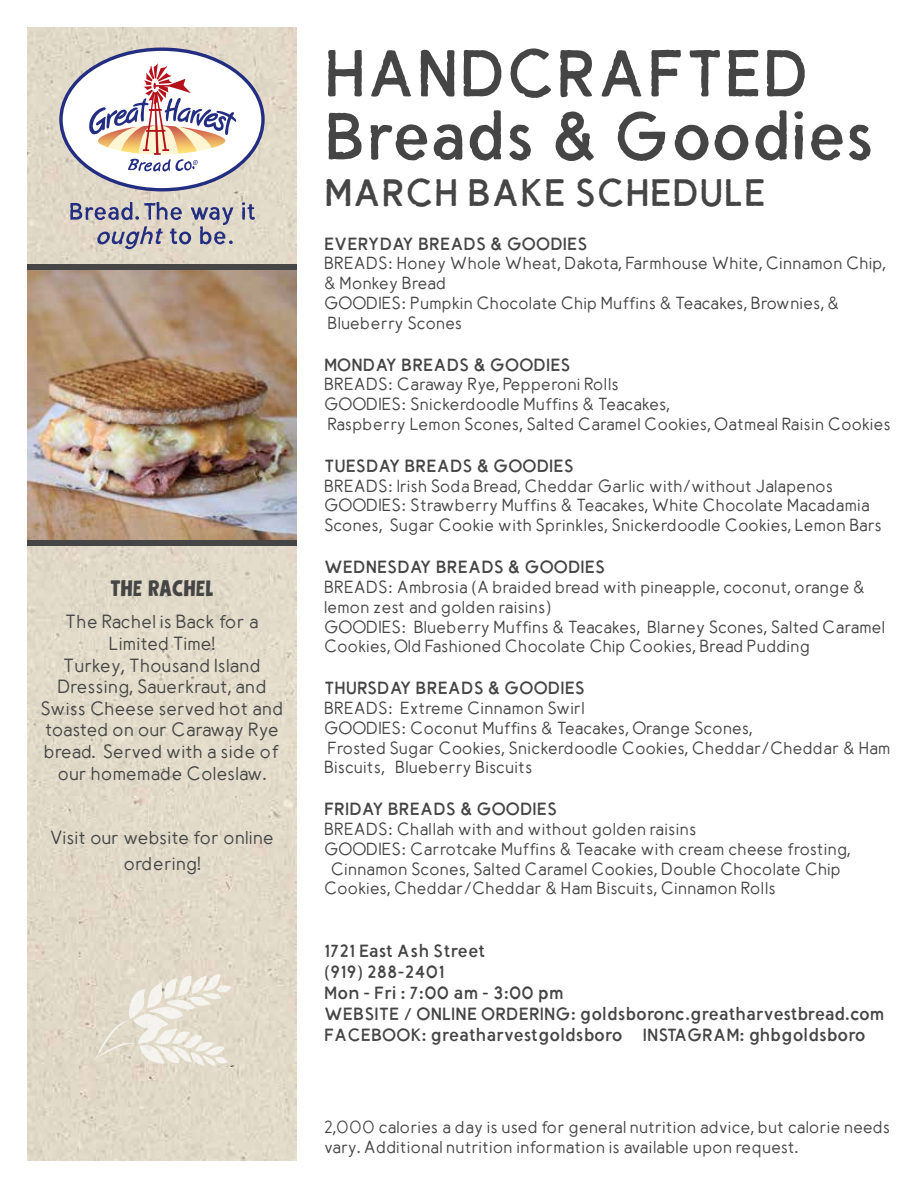
<style>
.page{position:relative;width:918px;height:1188px;background:#fff}
.page>*{position:absolute;margin:0;border:0;box-sizing:border-box;transform-origin:0 0}
.t1{font:67.5px/63px "GH Simple Rustic";letter-spacing:-.045em;color:#454545}
.t2{font:39px "GH Simple Rustic";color:#454545}
.t3{font:21px "GH Mod Display";color:#454545}
.t4{font:18px/21px "GH Simple Rustic";color:#454545}
.t5{font:600 18px/21.6px "GH Simple";color:#464647;text-align:center}
.t6{font:600 16.5px/19.8px "GH Simple";color:#454545}
.t7{font:600 16.5px/19.8px "GH Simple";color:#464647}
</style>
<div class="page">
<img style="left:27px;top:27px;width:270px;height:1134px">
<svg style="left:59px;top:48px;width:206px;height:143px"></svg>
<svg style="left:242px;top:202px;width:13px;height:18px"></svg>
<svg style="left:70px;top:202px;width:163px;height:47px;background:#b7b2b7"></svg>
<img style="left:27px;top:270px;width:270px;height:270px">
<div style="left:27px;top:265px;width:270px;height:5px;background:#454545"></div>
<div style="left:27px;top:540px;width:270px;height:5px;background:#454545"></div>
<svg style="left:92px;top:974px;width:140px;height:92px;background:#e6e0d2"></svg>
<p class="t3" style="left:110px;top:576px;width:105px">THE RACHEL</p>
<p class="t5" style="left:41px;top:612px;width:244px">The Rachel is Back for a<br>Limited Time!<br>Turkey, Thousand Island<br>Dressing, Sauerkraut, and<br>Swiss Cheese served hot and toasted on our Caraway Rye bread. Served with a side of our homemade Coleslaw.</p>
<p class="t5" style="left:50px;top:827px;width:226px;line-height:25.2px">Visit our website for online ordering!</p>
<h1 class="t1" style="left:324px;top:44px;width:553px">Handcrafted<br>Breads &amp; Goodies</h1>
<h2 class="t2" style="left:324px;top:171px;width:443px">MARCH BAKE SCHEDULE</h2>
<p class="t4" style="left:324px;top:233px;width:265px">EVERYDAY BREADS &amp; GOODIES</p>
<p class="t6" style="left:324px;top:255px;width:564px">BREADS: Honey Whole Wheat, Dakota, Farmhouse White, Cinnamon Chip, &amp; Monkey Bread<br>GOODIES: Pumpkin Chocolate Chip Muffins &amp; Teacakes, Brownies, &amp; Blueberry Scones</p>
<p class="t4" style="left:324px;top:354px;width:248px">MONDAY BREADS &amp; GOODIES</p>
<p class="t6" style="left:324px;top:376px;width:568px">BREADS: Caraway Rye, Pepperoni Rolls<br>GOODIES: Snickerdoodle Muffins &amp; Teacakes,<br>Raspberry Lemon Scones, Salted Caramel Cookies, Oatmeal Raisin Cookies</p>
<p class="t4" style="left:324px;top:456px;width:252px">TUESDAY BREADS &amp; GOODIES</p>
<p class="t6" style="left:324px;top:477px;width:560px">BREADS: Irish Soda Bread, Cheddar Garlic with/without Jalapenos<br>GOODIES: Strawberry Muffins &amp; Teacakes, White Chocolate Macadamia<br>Scones, Sugar Cookie with Sprinkles, Snickerdoodle Cookies, Lemon Bars</p>
<p class="t4" style="left:324px;top:557px;width:283px">WEDNESDAY BREADS &amp; GOODIES</p>
<p class="t6" style="left:324px;top:578px;width:563px">BREADS: Ambrosia (A braided bread with pineapple, coconut, orange &amp; lemon zest and golden raisins)<br>GOODIES: Blueberry Muffins &amp; Teacakes, Blarney Scones, Salted Caramel Cookies, Old Fashioned Chocolate Chip Cookies, Bread Pudding</p>
<p class="t4" style="left:324px;top:678px;width:263px">THURSDAY BREADS &amp; GOODIES</p>
<p class="t6" style="left:324px;top:699px;width:568px">BREADS: Extreme Cinnamon Swirl<br>GOODIES: Coconut Muffins &amp; Teacakes, Orange Scones,<br>Frosted Sugar Cookies, Snickerdoodle Cookies, Cheddar/Cheddar &amp; Ham Biscuits, Blueberry Biscuits</p>
<p class="t4" style="left:324px;top:799px;width:235px">FRIDAY BREADS &amp; GOODIES</p>
<p class="t6" style="left:324px;top:820px;width:374px">BREADS: Challah with and without golden raisins</p>
<p class="t6" style="left:324px;top:840px;width:528px">GOODIES: Carrotcake Muffins &amp; Teacake with cream cheese frosting,</p>
<p class="t6" style="left:331px;top:860px;width:512px">Cinnamon Scones, Salted Caramel Cookies, Double Chocolate Chip</p>
<p class="t6" style="left:324px;top:880px;width:453px">Cookies, Cheddar/Cheddar &amp; Ham Biscuits, Cinnamon Rolls</p>
<p class="t4" style="left:324px;top:941px;width:562px">1721 East Ash Street<br>(919) 288-2401<br>Mon - Fri : 7:00 am - 3:00 pm<br>WEBSITE / ONLINE ORDERING: goldsboronc.greatharvestbread.com FACEBOOK: greatharvestgoldsboro INSTAGRAM: ghbgoldsboro</p>
<p class="t7" style="left:324px;top:1118px;width:568px">2,000 calories a day is used for general nutrition advice, but calorie needs vary. Additional nutrition information is available upon request.</p>
</div>
